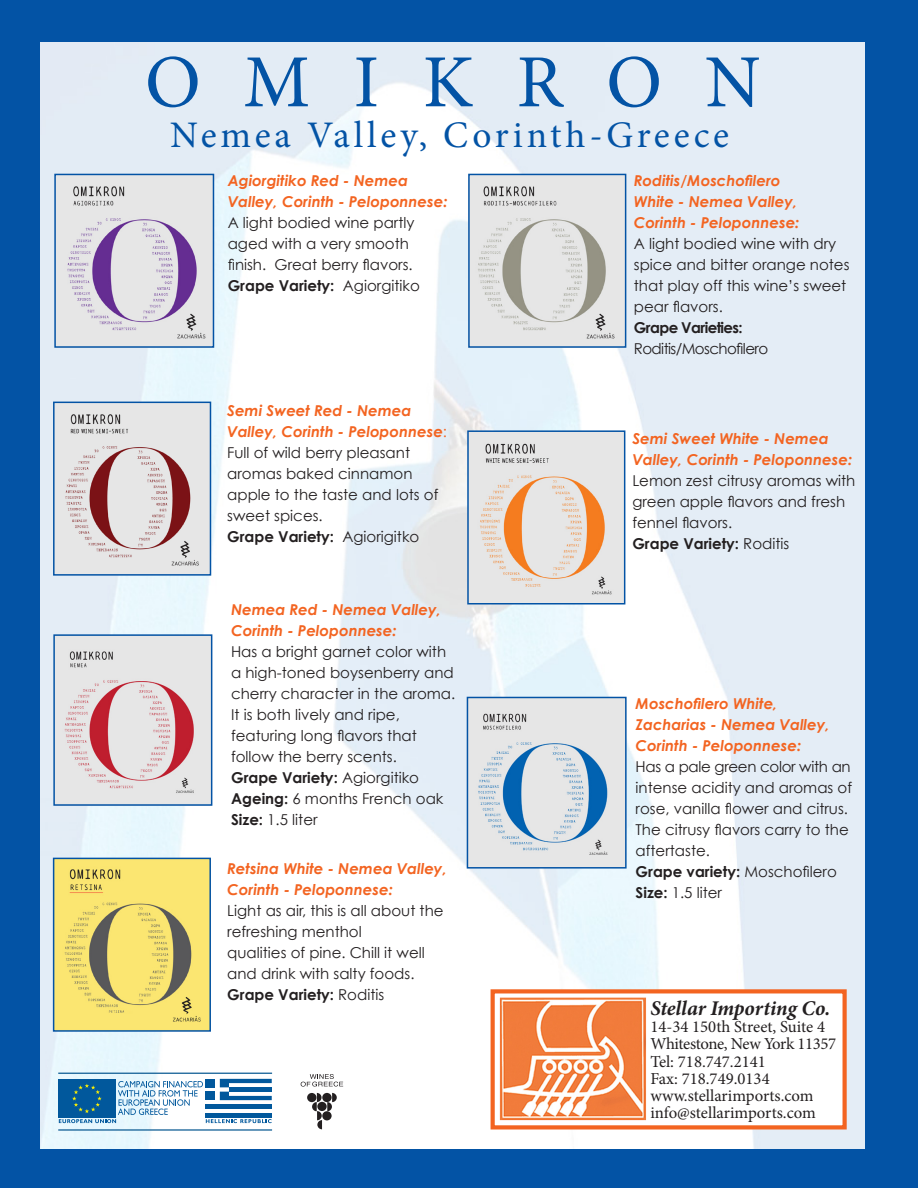
<style>
.page{position:relative;width:918px;height:1188px;background:#0353a5}
.page>*{position:absolute;margin:0;border:0;box-sizing:border-box;transform-origin:0 0}
.t1{font:75px "Minion Pro";letter-spacing:.575em;color:#0353a5}
.t2{font:37.5px "Minion Pro";letter-spacing:.1em;color:#0353a5}
.t3{font:italic 700 20.85px "Minion Pro";letter-spacing:-.005em;color:#231f20}
.t4{font:16.8px "Minion Pro";color:#231f20}
.t5{font:16.8px "Minion Pro";letter-spacing:-.025em;color:#231f20}
.t6{font:15px/21px "Century Gothic";color:#231f20}
.t7{font:italic 700 15px/21px "Century Gothic";color:#f36421}
.t8{font:700 15px "Century Gothic";color:#231f20}
.t9{font:15px "Century Gothic";letter-spacing:-.04em;color:#231f20}
.t10{font:700 15px "Century Gothic";letter-spacing:-.04em;color:#231f20}
.s1{font-weight:400}
.s2{font-weight:400;font-style:normal}
.s3{font-weight:700}
</style>
<div class="page">
<img style="left:40px;top:42px;width:825px;height:1107px">
<img style="left:57px;top:177px;width:154px;height:168px">
<div style="left:54px;top:174px;width:160px;height:174px;border:2px solid #0353a5"></div>
<img style="left:470px;top:700px;width:154px;height:166px">
<div style="left:467px;top:697px;width:160px;height:172px;border:2px solid #0353a5"></div>
<img style="left:56px;top:637px;width:153px;height:166px">
<div style="left:53px;top:634px;width:159px;height:172px;border:2px solid #0353a5"></div>
<img style="left:56px;top:861px;width:152px;height:168px">
<div style="left:53px;top:858px;width:158px;height:174px;border:2px solid #0353a5"></div>
<img style="left:471px;top:177px;width:152px;height:168px">
<div style="left:468px;top:174px;width:158px;height:174px;border:2px solid #0353a5"></div>
<img style="left:56px;top:405px;width:152px;height:168px">
<div style="left:53px;top:402px;width:158px;height:174px;border:2px solid #0353a5"></div>
<img style="left:470px;top:433px;width:152px;height:168px">
<div style="left:467px;top:430px;width:158px;height:174px;border:2px solid #0353a5"></div>
<div style="left:491px;top:989px;width:356px;height:140px;background:#fff;border:4px solid #f36421"></div>
<img style="left:499px;top:997px;width:147px;height:124px">
<svg style="left:59px;top:1079px;width:213px;height:44px"></svg>
<hr style="left:58px;top:1129px;width:214px;height:2px;background:#156197">
<hr style="left:58px;top:1073px;width:214px;height:1px;background:#156197">
<div style="left:307px;top:1093px;width:9px;height:9px;background:#231f20;border-radius:50%"></div>
<svg style="left:312px;top:1093px;width:25px;height:36px"></svg>
<svg style="left:301px;top:1074px;width:42px;height:13px"></svg>
<p class="t1" style="left:145px;top:32px;width:617px">OMIKRON</p>
<p class="t2" style="left:170px;top:110px;width:561px">Nemea Valley, Corinth-Greece</p>
<p class="t7" style="left:228px;top:170px;width:182px">Agiorgitiko Red - Nemea</p>
<p class="t7" style="left:228px;top:191px;width:221px">Valley, Corinth - Peloponnese:</p>
<p class="t6" style="left:228px;top:212px;width:188px">A light bodied wine partly aged with a very smooth</p>
<p class="t6" style="left:228px;top:254px;width:187px">finish. Great berry flavors.</p>
<p class="t8" style="left:228px;top:276px;width:194px">Grape Variety: <span class="s1">Agiorgitiko</span></p>
<p class="t7" style="left:227px;top:399px;width:186px">Semi Sweet Red - Nemea</p>
<p class="t7" style="left:227px;top:420px;width:221px">Valley, Corinth - Peloponnese<span class="s2">:</span></p>
<p class="t6" style="left:227px;top:442px;width:184px">Full of wild berry pleasant</p>
<p class="t6" style="left:227px;top:463px;width:187px">aromas baked cinnamon</p>
<p class="t6" style="left:227px;top:484px;width:213px">apple to the taste and lots of sweet spices.</p>
<p class="t8" style="left:227px;top:527px;width:194px">Grape Variety: <span class="s1">Agiorigitko</span></p>
<p class="t7" style="left:231px;top:599px;width:211px">Nemea Red - Nemea Valley,<br>Corinth - Peloponnese:</p>
<p class="t6" style="left:231px;top:641px;width:226px">Has a bright garnet color with a high-toned boysenberry and cherry character in the aroma.<br>It is both lively and ripe,</p>
<p class="t6" style="left:231px;top:725px;width:187px">featuring long flavors that</p>
<p class="t6" style="left:231px;top:746px;width:167px">follow the berry scents.</p>
<p class="t8" style="left:231px;top:769px;width:190px">Grape Variety: <span class="s1">Agiorgitiko</span></p>
<p class="t6" style="left:231px;top:788px;width:214px"><span class="s3">Ageing:</span> 6 months French oak</p>
<p class="t6" style="left:231px;top:809px;width:88px"><span class="s3">Size:</span> 1.5 liter</p>
<p class="t7" style="left:227px;top:857px;width:221px">Retsina White - Nemea Valley,<br>Corinth - Peloponnese:</p>
<p class="t6" style="left:227px;top:900px;width:218px">Light as air, this is all about the refreshing menthol</p>
<p class="t6" style="left:227px;top:942px;width:199px">qualities of pine. Chill it well and drink with salty foods.</p>
<p class="t8" style="left:227px;top:985px;width:159px">Grape Variety: <span class="s1">Roditis</span></p>
<p class="t7" style="left:634px;top:169px;width:148px">Roditis/Moschofilero</p>
<p class="t7" style="left:634px;top:190px;width:165px">White - Nemea Valley,</p>
<p class="t7" style="left:634px;top:211px;width:167px">Corinth - Peloponnese:</p>
<p class="t6" style="left:634px;top:232px;width:204px">A light bodied wine with dry</p>
<p class="t6" style="left:634px;top:253px;width:217px">spice and bitter orange notes</p>
<p class="t6" style="left:634px;top:274px;width:214px">that play off this wine’s sweet</p>
<p class="t6" style="left:634px;top:295px;width:91px">pear flavors.</p>
<p class="t10" style="left:634px;top:318px;width:110px">Grape Varieties:</p>
<p class="t9" style="left:634px;top:339px;width:136px">Roditis/Moschofilero</p>
<p class="t7" style="left:632px;top:428px;width:221px">Semi Sweet White - Nemea<br>Valley, Corinth - Peloponnese:</p>
<p class="t6" style="left:632px;top:470px;width:225px">Lemon zest citrusy aromas with green apple flavors and fresh fennel flavors.</p>
<p class="t8" style="left:632px;top:534px;width:159px">Grape Variety: <span class="s1">Roditis</span></p>
<p class="t7" style="left:636px;top:693px;width:143px">Moschofilero White,</p>
<p class="t7" style="left:636px;top:714px;width:196px">Zacharias - Nemea Valley,</p>
<p class="t7" style="left:636px;top:735px;width:167px">Corinth - Peloponnese:</p>
<p class="t6" style="left:636px;top:756px;width:218px">Has a pale green color with an intense acidity and aromas of rose, vanilla flower and citrus.<br>The citrusy flavors carry to the aftertaste.</p>
<p class="t8" style="left:636px;top:862px;width:203px">Grape variety: <span class="s1">Moschofilero</span></p>
<p class="t6" style="left:636px;top:882px;width:88px"><span class="s3">Size:</span> 1.5 liter</p>
<p class="t3" style="left:650px;top:993px;width:181px">Stellar Importing Co.</p>
<p class="t4" style="left:650px;top:1015px;width:176px">14-34 150th Street, Suite 4</p>
<p class="t5" style="left:650px;top:1033px;width:188px">Whitestone, New York 11357</p>
<p class="t4" style="left:650px;top:1050px;width:117px">Tel: 718.747.2141</p>
<p class="t4" style="left:650px;top:1067px;width:121px">Fax: 718.749.0134</p>
<p class="t4" style="left:650px;top:1085px;width:165px">www.stellarimports.com</p>
<p class="t4" style="left:650px;top:1102px;width:167px">info@stellarimports.com</p>
</div>
